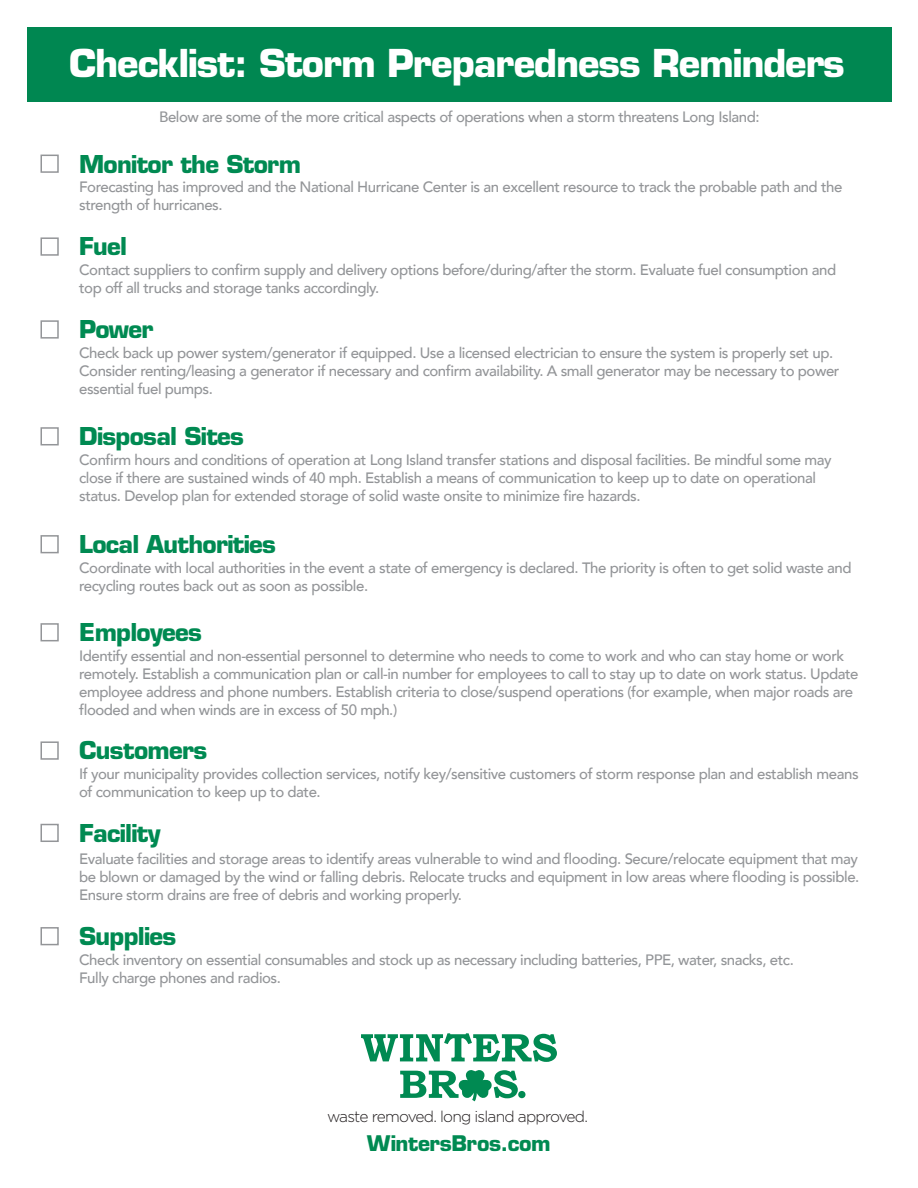
<style>
.page{position:relative;width:918px;height:1188px;background:#fff}
.page>*{position:absolute;margin:0;border:0;box-sizing:border-box;transform-origin:0 0}
.t1{font:700 37.5px "Eurostile LT Std";letter-spacing:-.03em;color:#fff}
.t2{font:700 24px "Eurostile LT Std";letter-spacing:-.03em;color:#008a52}
.t3{font:700 21px "Eurostile LT Std";letter-spacing:-.02em;color:#008a52}
.t4{font:300 15.6px "Gotham";letter-spacing:-.05em;color:#231f20}
.t5{font:500 15px/18px "Avenir";letter-spacing:-.03em;color:#939598}
</style>
<div class="page">
<div style="left:27px;top:27px;width:865px;height:74px;background:#008751"></div>
<svg style="left:361px;top:1033px;width:196px;height:29px"></svg>
<svg style="left:400px;top:1070px;width:125px;height:31px"></svg>
<div style="left:40px;top:155px;width:19px;height:18px;border:2px solid #939598"></div>
<div style="left:40px;top:237px;width:19px;height:19px;border:2px solid #939598"></div>
<div style="left:40px;top:320px;width:19px;height:19px;border:2px solid #939598"></div>
<div style="left:40px;top:427px;width:19px;height:18px;border:2px solid #939598"></div>
<div style="left:40px;top:535px;width:19px;height:18px;border:2px solid #939598"></div>
<div style="left:40px;top:623px;width:19px;height:18px;border:2px solid #939598"></div>
<div style="left:40px;top:741px;width:19px;height:19px;border:2px solid #939598"></div>
<div style="left:40px;top:824px;width:19px;height:18px;border:2px solid #939598"></div>
<div style="left:40px;top:927px;width:19px;height:18px;border:2px solid #939598"></div>
<p class="t1" style="left:69px;top:40px;width:777px">Checklist: Storm Preparedness Reminders</p>
<p class="t5" style="left:159px;top:107px;width:602px">Below are some of the more critical aspects of operations when a storm threatens Long Island:</p>
<p class="t2" style="left:79px;top:149px;width:224px">Monitor the Storm</p>
<p class="t5" style="left:79px;top:177px;width:765px">Forecasting has improved and the National Hurricane Center is an excellent resource to track the probable path and the strength of hurricanes.</p>
<p class="t2" style="left:79px;top:232px;width:50px">Fuel</p>
<p class="t5" style="left:79px;top:260px;width:759px">Contact suppliers to confirm supply and delivery options before/during/after the storm. Evaluate fuel consumption and top off all trucks and storage tanks accordingly.</p>
<p class="t2" style="left:79px;top:315px;width:76px">Power</p>
<p class="t5" style="left:79px;top:343px;width:762px">Check back up power system/generator if equipped. Use a licensed electrician to ensure the system is properly set up.<br>Consider renting/leasing a generator if necessary and confirm availability. A small generator may be necessary to power essential fuel pumps.</p>
<p class="t2" style="left:79px;top:422px;width:167px">Disposal Sites</p>
<p class="t5" style="left:79px;top:450px;width:754px">Confirm hours and conditions of operation at Long Island transfer stations and disposal facilities. Be mindful some may close if there are sustained winds of 40 mph. Establish a means of communication to keep up to date on operational</p>
<p class="t5" style="left:79px;top:486px;width:563px">status. Develop plan for extended storage of solid waste onsite to minimize fire hazards.</p>
<p class="t2" style="left:79px;top:529px;width:199px">Local Authorities</p>
<p class="t5" style="left:79px;top:558px;width:774px">Coordinate with local authorities in the event a state of emergency is declared. The priority is often to get solid waste and recycling routes back out as soon as possible.</p>
<p class="t2" style="left:79px;top:618px;width:125px">Employees</p>
<p class="t5" style="left:79px;top:646px;width:781px">Identify essential and non-essential personnel to determine who needs to come to work and who can stay home or work remotely. Establish a communication plan or call-in number for employees to call to stay up to date on work status. Update employee address and phone numbers. Establish criteria to close/suspend operations (for example, when major roads are flooded and when winds are in excess of 50 mph.)</p>
<p class="t2" style="left:79px;top:736px;width:130px">Customers</p>
<p class="t5" style="left:79px;top:764px;width:781px">If your municipality provides collection services, notify key/sensitive customers of storm response plan and establish means of communication to keep up to date.</p>
<p class="t2" style="left:79px;top:818px;width:83px">Facility</p>
<p class="t5" style="left:79px;top:849px;width:782px;text-align:justify">Evaluate facilities and storage areas to identify areas vulnerable to wind and flooding. Secure/relocate equipment that may be blown or damaged by the wind or falling debris. Relocate trucks and equipment in low areas where flooding is possible.<br>Ensure storm drains are free of debris and working properly.</p>
<p class="t2" style="left:79px;top:921px;width:99px">Supplies</p>
<p class="t5" style="left:79px;top:950px;width:716px">Check inventory on essential consumables and stock up as necessary including batteries, PPE, water, snacks, etc.</p>
<p class="t5" style="left:79px;top:968px;width:203px">Fully charge phones and radios.</p>
<p class="t4" style="left:327px;top:1107px;width:262px">waste removed. long island approved.</p>
<p class="t3" style="left:367px;top:1130px;width:185px">WintersBros.com</p>
</div>
